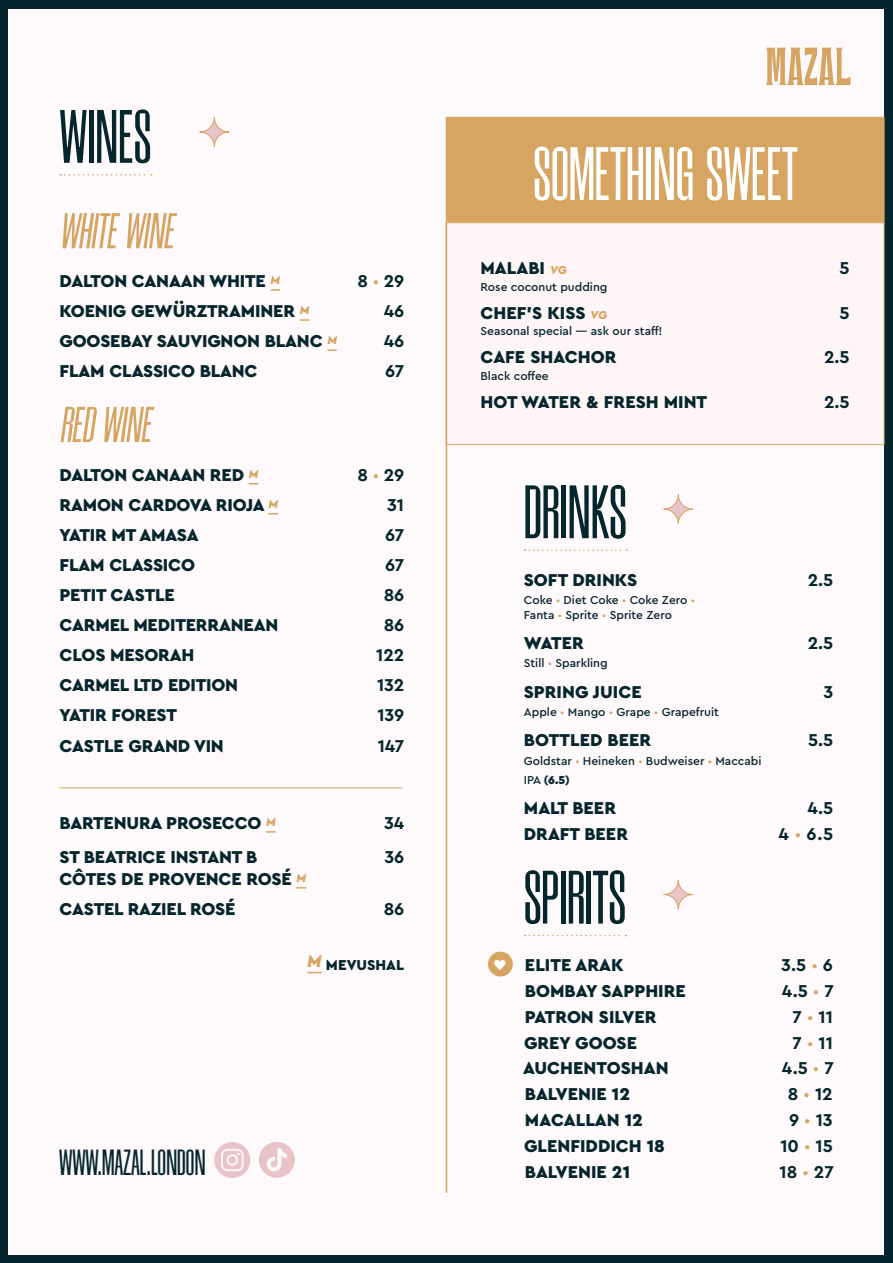
<style>
.page{position:relative;width:893px;height:1263px;background:#06262d}
.page>*{position:absolute;margin:0;border:0;box-sizing:border-box;transform-origin:0 0}
.t1{font:500 81px "Galgo";color:#06262d}
.t2{font:500 81px "Galgo";color:#fff}
.t3{font:500 54px "Galgo";color:#d7a562}
.t4{font:500 39px "Galgo";color:#06262d}
.t5{font:900 18px "Cera Pro";letter-spacing:-.01em;color:#06262d}
.t6{font:700 18px "Cera Pro";letter-spacing:-.01em;color:#06262d}
.t7{font:italic 900 18px "Cera Pro";color:#d7a562}
.t8{font:900 15px "Cera Pro";color:#06262d}
.t9{font:700 15px "Cera Pro";color:#fff}
.t10{font:500 12px/14.4px "Cera Pro";color:#06262d}
.t11{font:italic 900 12px "Cera Pro";color:#d7a562}
.s1{font-weight:300;color:#d7a562}
.s2{font-weight:900}
</style>
<div class="page">
<div style="left:9px;top:9px;width:875px;height:1245px;background:#fef9fb"></div>
<svg style="left:525px;top:549px;width:102px;height:2px"></svg>
<svg style="left:525px;top:935px;width:101px;height:1px"></svg>
<svg style="left:214px;top:1142px;width:36px;height:36px"></svg>
<svg style="left:259px;top:1142px;width:36px;height:36px"></svg>
<svg style="left:664px;top:880px;width:29px;height:29px"></svg>
<div style="left:663px;top:879px;width:30px;height:31px;border:1px solid #d7a562;border-radius:50%"></div>
<svg style="left:664px;top:494px;width:29px;height:30px"></svg>
<div style="left:663px;top:494px;width:30px;height:30px;border:1px solid #d7a562;border-radius:50%"></div>
<div style="left:488px;top:952px;width:25px;height:24px;background:#d7a562;border-radius:50%"></div>
<svg style="left:766px;top:48px;width:84px;height:37px"></svg>
<div style="left:446px;top:223px;width:438px;height:222px;background:#fef6f6"></div>
<div style="left:446px;top:222px;width:438px;height:223px;border:1px solid #d7a562"></div>
<div style="left:447px;top:117px;width:437px;height:105px;background:#d7a562"></div>
<hr style="left:446px;top:117px;width:1px;height:1076px;background:#d7a562">
<svg style="left:271px;top:289px;width:9px;height:2px"></svg>
<svg style="left:300px;top:319px;width:9px;height:2px"></svg>
<svg style="left:327px;top:349px;width:10px;height:2px"></svg>
<hr style="left:60px;top:787px;width:343px;height:1px;background:#d7a562">
<svg style="left:266px;top:831px;width:10px;height:2px"></svg>
<svg style="left:60px;top:174px;width:92px;height:2px"></svg>
<svg style="left:200px;top:117px;width:29px;height:30px"></svg>
<div style="left:199px;top:117px;width:30px;height:30px;border:1px solid #d7a562;border-radius:50%"></div>
<svg style="left:307px;top:972px;width:15px;height:1px"></svg>
<h1 class="t1" style="left:60px;top:92px;width:94px">WINES</h1>
<h2 class="t3" style="left:60px;top:201px;width:124px">WHITEWINE</h2>
<p class="t5" style="left:60px;top:269px;width:208px">DALTON CANAAN WHITE</p>
<p class="t11" style="left:271px;top:272px;width:11px">M</p>
<p class="t6" style="left:357px;top:269px;width:48px"><span class="s1">•</span>8 29</p>
<p class="t5" style="left:60px;top:299px;width:237px">KOENIG GEWÜRZTRAMINER</p>
<p class="t11" style="left:300px;top:302px;width:11px">M</p>
<p class="t6" style="left:384px;top:299px;width:22px">46</p>
<p class="t5" style="left:60px;top:329px;width:265px">GOOSEBAY SAUVIGNON BLANC</p>
<p class="t11" style="left:327px;top:332px;width:11px">M</p>
<p class="t6" style="left:384px;top:329px;width:22px">46</p>
<p class="t5" style="left:60px;top:359px;width:200px">FLAM CLASSICO BLANC</p>
<h2 class="t3" style="left:60px;top:395px;width:101px">REDWINE</h2>
<p class="t6" style="left:385px;top:359px;width:21px">67</p>
<p class="t5" style="left:60px;top:463px;width:186px">DALTON CANAAN RED</p>
<p class="t11" style="left:249px;top:466px;width:11px">M</p>
<p class="t6" style="left:357px;top:463px;width:48px"><span class="s1">•</span>8 29</p>
<p class="t5" style="left:60px;top:493px;width:207px">RAMON CARDOVA RIOJA</p>
<p class="t11" style="left:268px;top:496px;width:11px">M</p>
<p class="t6" style="left:387px;top:493px;width:18px">31</p>
<p class="t5" style="left:60px;top:523px;width:141px">YATIR MT AMASA</p>
<p class="t6" style="left:385px;top:523px;width:21px">67</p>
<p class="t5" style="left:60px;top:553px;width:137px">FLAM CLASSICO</p>
<p class="t6" style="left:385px;top:553px;width:21px">67</p>
<p class="t5" style="left:60px;top:583px;width:117px">PETIT CASTLE</p>
<p class="t6" style="left:384px;top:583px;width:22px">86</p>
<p class="t5" style="left:60px;top:613px;width:220px">CARMEL MEDITERRANEAN</p>
<p class="t6" style="left:384px;top:613px;width:22px">86</p>
<p class="t5" style="left:60px;top:643px;width:136px">CLOS MESORAH</p>
<p class="t6" style="left:376px;top:643px;width:29px">122</p>
<p class="t5" style="left:60px;top:673px;width:180px">CARMEL LTD EDITION</p>
<p class="t6" style="left:377px;top:673px;width:29px">132</p>
<p class="t5" style="left:60px;top:703px;width:119px">YATIR FOREST</p>
<p class="t6" style="left:377px;top:703px;width:28px">139</p>
<p class="t5" style="left:60px;top:733px;width:166px">CASTLE GRAND VIN</p>
<p class="t6" style="left:378px;top:733px;width:28px">147</p>
<p class="t5" style="left:60px;top:811px;width:203px">BARTENURA PROSECCO</p>
<p class="t11" style="left:266px;top:814px;width:11px">M</p>
<p class="t5" style="left:60px;top:845px;width:199px">ST BEATRICE INSTANT B</p>
<p class="t5" style="left:60px;top:867px;width:234px">CÔTES DE PROVENCE ROSÉ</p>
<p class="t11" style="left:297px;top:870px;width:11px">M</p>
<p class="t5" style="left:60px;top:897px;width:178px">CASTEL RAZIEL ROSÉ</p>
<p class="t6" style="left:384px;top:811px;width:22px">34</p>
<p class="t6" style="left:384px;top:845px;width:21px">36</p>
<p class="t6" style="left:384px;top:897px;width:22px">86</p>
<h3 class="t4" style="left:59px;top:1140px;width:148px">WWW.MAZAL.LONDON</h3>
<p class="t7" style="left:307px;top:948px;width:16px">M</p>
<p class="t8" style="left:326px;top:954px;width:80px">MEVUSHAL</p>
<h1 class="t2" style="left:533px;top:129px;width:266px">SOMETHINGSWEET</h1>
<p class="t5" style="left:480px;top:256px;width:66px">MALABI</p>
<p class="t10" style="left:480px;top:279px;width:129px">Rose coconut pudding</p>
<p class="t11" style="left:550px;top:262px;width:18px">VG</p>
<p class="t6" style="left:839px;top:256px;width:12px">5</p>
<p class="t5" style="left:480px;top:301px;width:106px">CHEF S' KISS</p>
<p class="t10" style="left:480px;top:323px;width:183px">Seasonal special — ask our staff!</p>
<p class="t11" style="left:590px;top:307px;width:18px">VG</p>
<p class="t6" style="left:839px;top:301px;width:12px">5</p>
<p class="t5" style="left:480px;top:345px;width:138px">CAFE SHACHOR</p>
<p class="t10" style="left:480px;top:368px;width:70px">Black coffee</p>
<p class="t6" style="left:824px;top:345px;width:27px">2.5</p>
<p class="t5" style="left:480px;top:390px;width:228px">HOT WATER &amp; FRESH MINT</p>
<p class="t6" style="left:824px;top:390px;width:27px">2.5</p>
<h1 class="t1" style="left:524px;top:467px;width:105px">DRINKS</h1>
<p class="t5" style="left:524px;top:568px;width:115px">SOFT DRINKS</p>
<p class="t10" style="left:524px;top:592px;width:173px">Coke <span class="s1">•</span> Diet Coke <span class="s1">•</span> Coke Zero <span class="s1">•<br></span>Fanta <span class="s1">•</span> Sprite <span class="s1">•</span> Sprite Zero</p>
<p class="t5" style="left:524px;top:631px;width:62px">WATER</p>
<p class="t10" style="left:524px;top:656px;width:85px">Still <span class="s1">•</span> Sparkling</p>
<p class="t5" style="left:524px;top:679px;width:119px">SPRING JUICE</p>
<p class="t10" style="left:524px;top:704px;width:197px">Apple <span class="s1">•</span> Mango <span class="s1">•</span> Grape <span class="s1">•</span> Grapefruit</p>
<p class="t5" style="left:524px;top:728px;width:129px">BOTTLED BEER</p>
<p class="t10" style="left:524px;top:751px;width:239px;line-height:18.6px">Goldstar <span class="s1">•</span> Heineken <span class="s1">•</span> Budweiser <span class="s1">•</span> Maccabi<br>IPA <span class="s2">)6.5(</span></p>
<p class="t5" style="left:524px;top:796px;width:94px">MALT BEER</p>
<p class="t6" style="left:808px;top:568px;width:27px">2.5</p>
<p class="t6" style="left:808px;top:631px;width:27px">2.5</p>
<p class="t6" style="left:824px;top:679px;width:11px">3</p>
<p class="t6" style="left:808px;top:728px;width:27px">5.5</p>
<p class="t6" style="left:807px;top:796px;width:27px">4.5</p>
<p class="t9" style="left:493px;top:955px;width:14px">♥</p>
<p class="t5" style="left:524px;top:821px;width:106px">DRAFT BEER</p>
<h1 class="t1" style="left:524px;top:853px;width:104px">SPIRITS</h1>
<p class="t5" style="left:525px;top:953px;width:100px">ELITE ARAK</p>
<p class="t5" style="left:525px;top:979px;width:162px">BOMBAY SAPPHIRE</p>
<p class="t5" style="left:525px;top:1005px;width:133px">PATRON SILVER</p>
<p class="t5" style="left:524px;top:1030px;width:115px">GREY GOOSE</p>
<p class="t5" style="left:523px;top:1056px;width:147px">AUCHENTOSHAN</p>
<p class="t5" style="left:525px;top:1082px;width:107px">BALVENIE 12</p>
<p class="t5" style="left:525px;top:1108px;width:120px">MACALLAN 12</p>
<p class="t5" style="left:524px;top:1134px;width:142px">GLENFIDDICH 18</p>
<p class="t5" style="left:525px;top:1160px;width:107px">BALVENIE 21</p>
<p class="t6" style="left:779px;top:821px;width:56px">4 <span class="s1">•</span> 6.5</p>
<p class="t6" style="left:781px;top:953px;width:53px">3.5 6<span class="s1">•</span></p>
<p class="t6" style="left:782px;top:979px;width:53px">4.5 7<span class="s1">•</span></p>
<p class="t6" style="left:792px;top:1005px;width:42px"><span class="s1">•</span>7 11</p>
<p class="t6" style="left:792px;top:1030px;width:42px"><span class="s1">•</span>7 11</p>
<p class="t6" style="left:782px;top:1056px;width:53px">4.5 7<span class="s1">•</span></p>
<p class="t6" style="left:788px;top:1082px;width:46px"><span class="s1">•</span>8 12</p>
<p class="t6" style="left:789px;top:1108px;width:45px"><span class="s1">•</span>9 13</p>
<p class="t6" style="left:780px;top:1134px;width:54px">10<span class="s1">•</span>15</p>
<p class="t6" style="left:780px;top:1160px;width:56px">18<span class="s1">•</span>27</p>
</div>
